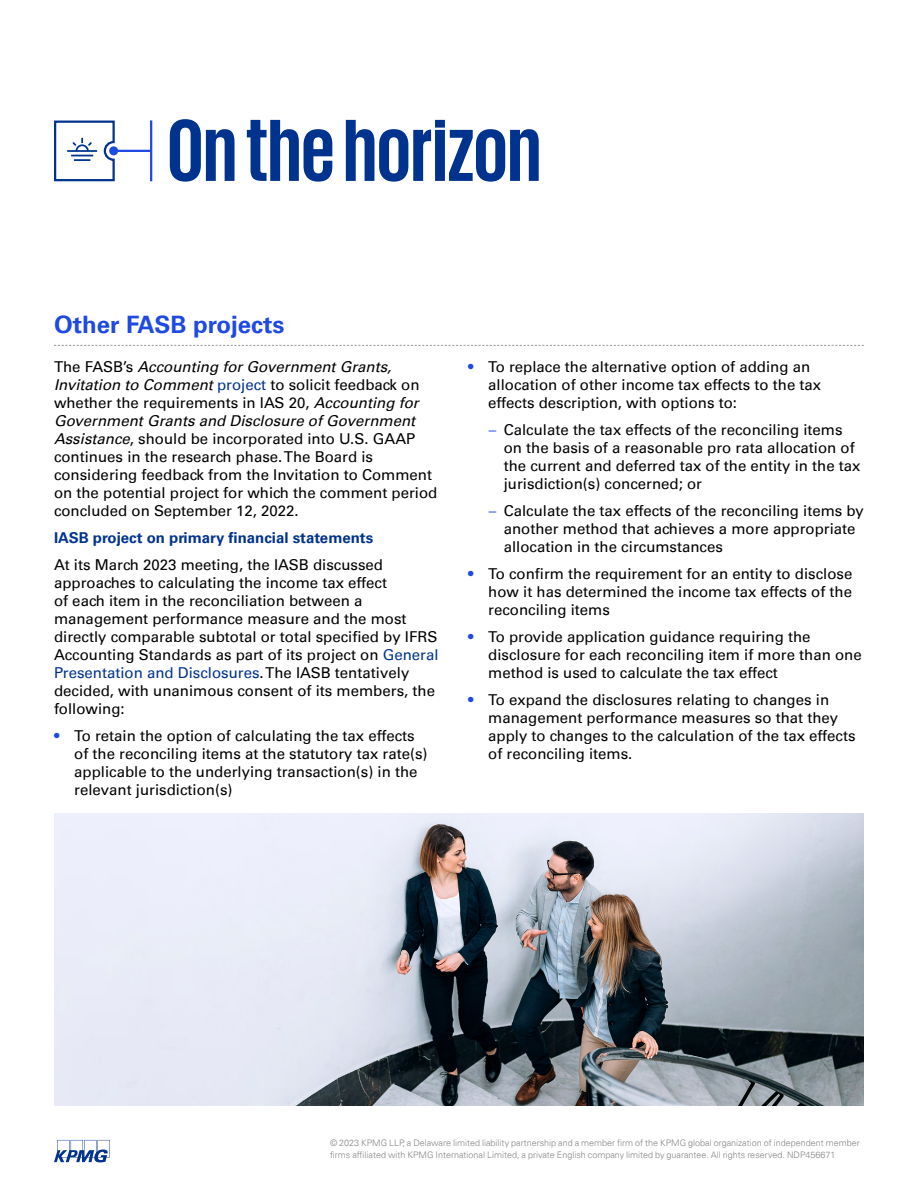
<style>
.page{position:relative;width:918px;height:1188px;background:#fff}
.page>*{position:absolute;margin:0;border:0;box-sizing:border-box;transform-origin:0 0}
.t1{font:700 90px "KPMG";color:#00338d}
.t2{font:700 24px "Univers 65";color:#1e49e2}
.t3{font:15px/18px "Univers 55 Roman";color:#000}
.t4{font:italic 15px/18px "Univers 55";color:#000}
.t5{font:700 15px "Univers 65";color:#00338d}
.t6{font:300 9px/12px "Univers 45";color:#858585}
.s1{font-family:"Univers 55 Roman";font-style:normal}
.s2{font-family:"Univers 55 Roman";font-style:normal;color:#00338d}
.s3{font-family:"Univers 55";font-style:italic}
.s4{color:#00338d}
.s5{color:#1e49e2}
.s6{font-family:"Univers 45";font-weight:300;color:#1e49e2}
</style>
<div class="page">
<svg style="left:54px;top:345px;width:810px;height:1px"></svg>
<hr style="left:150px;top:120px;width:2px;height:61px;background:#1e49e2">
<hr style="left:114px;top:150px;width:37px;height:2px;background:#1e49e2">
<svg style="left:54px;top:120px;width:62px;height:62px"></svg>
<img style="left:54px;top:813px;width:810px;height:293px">
<svg style="left:54px;top:1140px;width:56px;height:22px"></svg>
<h1 class="t1" style="left:167px;top:105px;width:375px">On the horizon</h1>
<h2 class="t2" style="left:54px;top:310px;width:232px">Other FASB projects</h2>
<p class="t4" style="left:54px;top:358px;width:367px"><span class="s1">The FASB’s</span> Accounting for Government Grants,<br>Invitation to Comment <span class="s2">project</span> <span class="s1">to solicit feedback on</span></p>
<p class="t3" style="left:54px;top:394px;width:366px">whether the requirements in IAS 20, <span class="s3">Accounting for</span></p>
<p class="t4" style="left:54px;top:412px;width:363px">Government Grants and Disclosure of Government</p>
<p class="t3" style="left:54px;top:430px;width:385px"><span class="s3">Assistance</span>, should be incorporated into U.S. GAAP continues in the research phase. The Board is considering feedback from the Invitation to Comment on the potential project for which the comment period concluded on September 12, 2022.</p>
<p class="t5" style="left:54px;top:529px;width:321px">IASB project on primary financial statements</p>
<p class="t3" style="left:54px;top:555px;width:386px">At its March 2023 meeting, the IASB discussed approaches to calculating the income tax effect<br>of each item in the reconciliation between a management performance measure and the most directly comparable subtotal or total specified by IFRS Accounting Standards as part of its project on <span class="s4">General Presentation and Disclosures</span>. The IASB tentatively decided, with unanimous consent of its members, the following:</p>
<p class="t3" style="left:74px;top:726px;width:355px;text-indent:-20px"><span class="s5">•</span> To retain the option of calculating the tax effects of the reconciling items at the statutory tax rate(s) applicable to the underlying transaction(s) in the relevant jurisdiction(s)</p>
<p class="t3" style="left:488px;top:358px;width:334px;text-indent:-20px"><span class="s5">•</span> To replace the alternative option of adding an allocation of other income tax effects to the tax effects description, with options to:</p>
<p class="t3" style="left:504px;top:421px;width:358px;text-indent:-15px"><span class="s6">–</span> Calculate the tax effects of the reconciling items on the basis of a reasonable pro rata allocation of the current and deferred tax of the entity in the tax jurisdiction(s) concerned; or</p>
<p class="t3" style="left:504px;top:502px;width:362px;text-indent:-15px"><span class="s6">–</span> Calculate the tax effects of the reconciling items by another method that achieves a more appropriate allocation in the circumstances</p>
<p class="t3" style="left:488px;top:565px;width:366px;text-align:justify;text-indent:-20px"><span class="s5">•</span> To confirm the requirement for an entity to disclose how it has determined the income tax effects of the reconciling items</p>
<p class="t3" style="left:488px;top:628px;width:375px;text-indent:-20px"><span class="s5">•</span> To provide application guidance requiring the disclosure for each reconciling item if more than one method is used to calculate the tax effect</p>
<p class="t3" style="left:488px;top:691px;width:369px;text-indent:-20px"><span class="s5">•</span> To expand the disclosures relating to changes in management performance measures so that they apply to changes to the calculation of the tax effects of reconciling items.</p>
<p class="t6" style="left:330px;top:1137px;width:531px">© 2023 KPMG LLP, a Delaware limited liability partnership and a member firm of the KPMG global organization of independent member firms affiliated with KPMG International Limited, a private English company limited by guarantee. All rights reserved. NDP456671</p>
</div>
